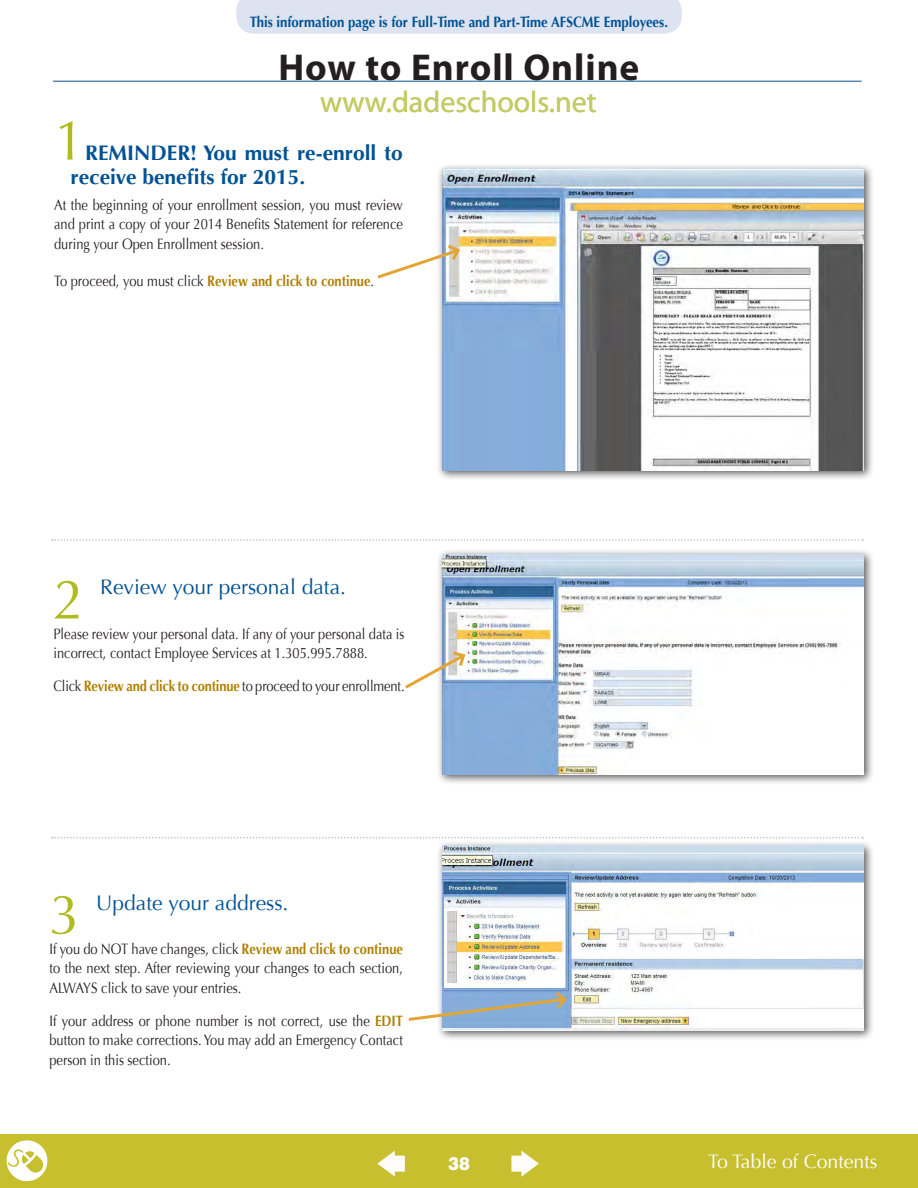
<style>
.page{position:relative;width:918px;height:1188px;background:#fff}
.page>*{position:absolute;margin:0;border:0;box-sizing:border-box;transform-origin:0 0}
.Blue_SUBHEAD_12{font:56.1px "Optima";color:#b0bb1d}
._14_Page_Headers{font:700 37.5px "Myriad Pro";letter-spacing:.025em;color:#231f20}
.t1{font:30px "Myriad Pro";color:#c5cb64}
.Body_INDENT_1_no_spa{font:700 21px/24px "Optima";color:#005294}
.Blue_SUBHEAD_12-2{font:21px "Optima";color:#005294}
.t2{font:19.5px "Optima";color:#fff}
.t3{font:900 18px "Helvetica";color:#fff;scale:.9 1}
.Body_Text_REG_12{font:15px/19.5px "Optima";color:#231f20;text-align:justify;scale:.86 1}
.Body_Text_REG_11{font:700 15px "Optima";color:#005294;scale:.88 1}
.Body_Text_REG_12-2{font:700 15px "Optima";color:#b08105;scale:.86 1}
.s1{font-weight:400;color:#231f20}
.s2{font-weight:700;color:#b08105}
</style>
<div class="page">
<div style="left:0;top:1134px;width:918px;height:54px;background:#c7bf2e"></div>
<hr style="left:53px;top:81px;width:809px;height:1px;background:#005294">
<svg style="left:7px;top:1140px;width:40px;height:41px"></svg>
<svg style="left:511px;top:1151px;width:28px;height:26px"></svg>
<svg style="left:377px;top:1151px;width:28px;height:26px"></svg>
<svg style="left:52px;top:539px;width:811px;height:2px"></svg>
<svg style="left:52px;top:837px;width:811px;height:1px"></svg>
<div style="left:436px;top:548px;width:438px;height:237px;background:#231f20;opacity:.75"></div>
<img style="left:442px;top:554px;width:422px;height:221px">
<div style="left:436px;top:840px;width:438px;height:201px;background:#231f20;opacity:.75"></div>
<img style="left:442px;top:846px;width:422px;height:185px">
<div style="left:436px;top:163px;width:439px;height:317px;background:#231f20;opacity:.75"></div>
<img style="left:442px;top:169px;width:422px;height:301px">
<svg style="left:405px;top:649px;width:63px;height:42px"></svg>
<svg style="left:408px;top:989px;width:161px;height:34px"></svg>
<svg style="left:377px;top:242px;width:85px;height:39px"></svg>
<div style="left:236px;top:0;width:446px;height:34px;background:#dde3f0"></div>
<p class="Body_Text_REG_11" style="left:250px;top:13px;width:477px">This information page is for Full-Time and Part-Time AFSCME Employees.</p>
<p class="_14_Page_Headers" style="left:279px;top:43px;width:362px">How to Enroll Online</p>
<h3 class="t1" style="left:320px;top:83px;width:278px">www.dadeschools.net</h3>
<p class="Blue_SUBHEAD_12" style="left:54px;top:108px;width:33px">1</p>
<p class="Body_INDENT_1_no_spa" style="left:71px;top:141px;width:334px;text-indent:15px">REMINDER! You must re-enroll to receive benefits for 2015.</p>
<p class="Body_Text_REG_12" style="left:54px;top:195px;width:407px">At the beginning of your enrollment session, you must review and print a copy of your 2014 Benefits Statement for reference during your Open Enrollment session.</p>
<p class="Body_Text_REG_12-2" style="left:54px;top:272px;width:373px"><span class="s1">To proceed, you must click</span> Review and click to continue<span class="s1">.</span></p>
<p class="Blue_SUBHEAD_12" style="left:53px;top:567px;width:33px">2</p>
<p class="Blue_SUBHEAD_12-2" style="left:100px;top:575px;width:247px">Review your personal data.</p>
<p class="Body_Text_REG_12" style="left:53px;top:624px;width:410px">Please review your personal data. If any of your personal data is incorrect, contact Employee Services at 1.305.995.7888.</p>
<p class="Body_Text_REG_12" style="left:53px;top:677px;width:410px">Click <span class="s2">Review and click to continue</span> to proceed to your enrollment.</p>
<p class="Blue_SUBHEAD_12" style="left:49px;top:882px;width:33px">3</p>
<p class="Blue_SUBHEAD_12-2" style="left:96px;top:890px;width:194px">Update your address.</p>
<p class="Body_Text_REG_12" style="left:49px;top:939px;width:413px">If you do NOT have changes, click <span class="s2">Review and click to continue </span>to the next step. After reviewing your changes to each section, ALWAYS click to save your entries.</p>
<p class="Body_Text_REG_12" style="left:49px;top:1011px;width:413px">If your address or phone number is not correct, use the <span class="s2">EDIT </span>button to make corrections. You may add an Emergency Contact person in this section.</p>
<p class="t3" style="left:448px;top:1152px;width:26px">38</p>
<h3 class="t2" style="left:708px;top:1150px;width:171px">To Table of Contents</h3>
</div>
